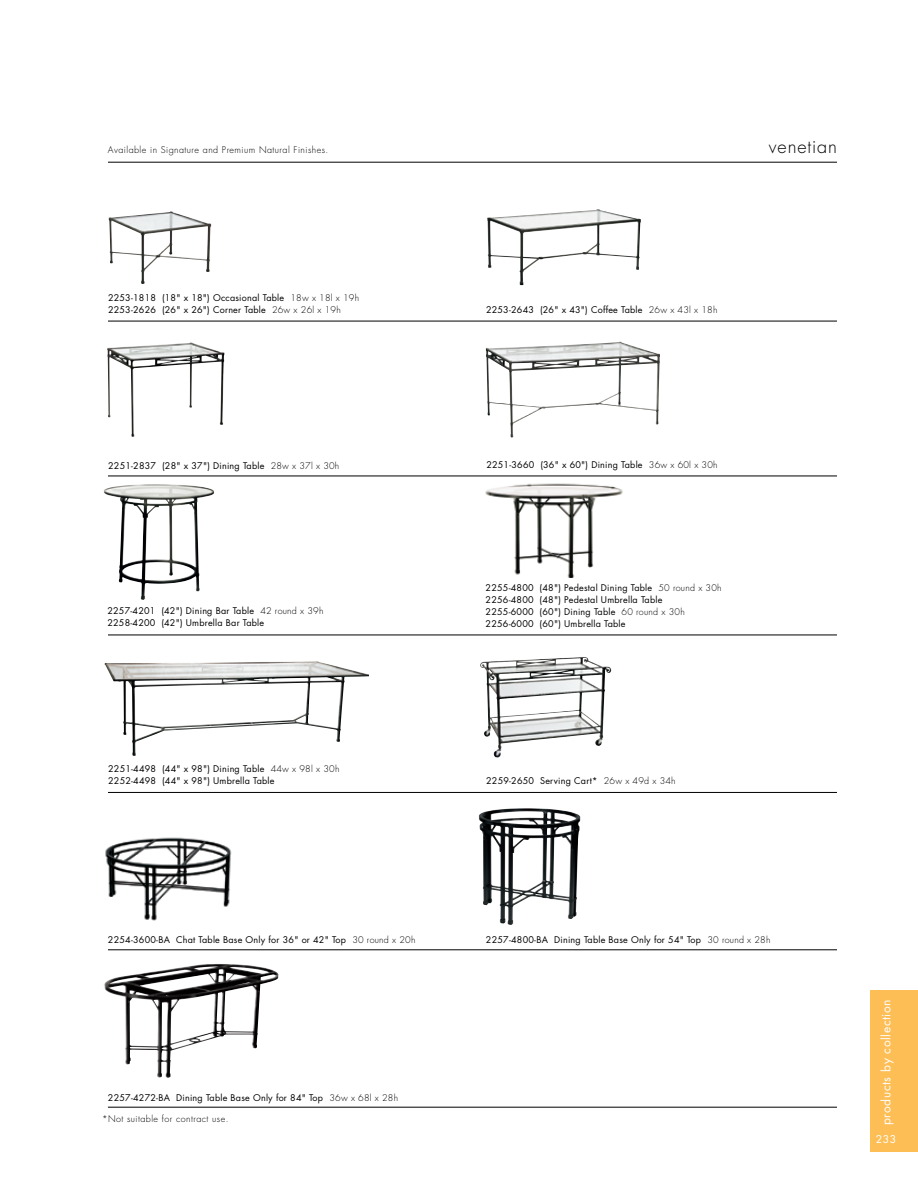
<style>
.page{position:relative;width:918px;height:1188px;background:#fff}
.page>*{position:absolute;margin:0;border:0;box-sizing:border-box;transform-origin:0 0}
.t1{font:300 18px "Futura";letter-spacing:.05em;color:#000}
.t2{font:12px "Futura";letter-spacing:.05em;color:#fff}
.t3{font:10.5px "Futura";color:#fff}
.t4{font:9px/12px "Futura";letter-spacing:.025em;color:#000}
.t5{font:300 9px "Futura";letter-spacing:.05em;color:#000}
.s1{font-weight:300}
</style>
<div class="page">
<hr style="left:108px;top:162px;width:729px;height:1px;background:#000">
<hr style="left:108px;top:1107px;width:729px;height:1px;background:#000">
<hr style="left:108px;top:950px;width:729px;height:1px;background:#000">
<hr style="left:108px;top:792px;width:729px;height:1px;background:#000">
<hr style="left:108px;top:635px;width:729px;height:1px;background:#000">
<hr style="left:108px;top:476px;width:729px;height:1px;background:#000">
<hr style="left:108px;top:321px;width:729px;height:1px;background:#000">
<img style="left:109px;top:211px;width:102px;height:73px">
<img style="left:487px;top:209px;width:154px;height:76px">
<img style="left:105px;top:661px;width:264px;height:95px">
<img style="left:485px;top:483px;width:138px;height:95px">
<img style="left:104px;top:484px;width:110px;height:116px">
<img style="left:107px;top:342px;width:118px;height:95px">
<img style="left:480px;top:657px;width:132px;height:101px">
<img style="left:104px;top:964px;width:174px;height:114px">
<div style="left:870px;top:990px;width:48px;height:162px;background:#fdbe56"></div>
<img style="left:486px;top:342px;width:174px;height:95px">
<img style="left:105px;top:837px;width:127px;height:84px">
<img style="left:479px;top:808px;width:101px;height:117px">
<p class="t5" style="left:108px;top:144px;width:222px">Available in Signature and Premium Natural Finishes.</p>
<p class="t4" style="left:108px;top:292px;width:253px">2253-1818 (18" x 18") Occasional Table <span class="s1">18w x 18l x 19h<br></span>2253-2626 (26" x 26") Corner Table <span class="s1">26w x 26l x 19h</span></p>
<h1 class="t1" style="left:769px;top:134px;width:70px">venetian</h1>
<p class="t4" style="left:486px;top:304px;width:233px">2253-2643 (26" x 43") Coffee Table <span class="s1">26w x 43l x 18h</span></p>
<p class="t4" style="left:108px;top:459px;width:233px">2251-2837 (28" x 37") Dining Table <span class="s1">28w x 37l x 30h</span></p>
<p class="t4" style="left:486px;top:458px;width:233px">2251-3660 (36" x 60") Dining Table <span class="s1">36w x 60l x 30h</span></p>
<p class="t4" style="left:107px;top:605px;width:218px">2257-4201 (42") Dining Bar Table <span class="s1">42 round x 39h<br></span>2258-4200 (42") Umbrella Bar Table</p>
<p class="t4" style="left:108px;top:763px;width:233px">2251-4498 (44" x 98") Dining Table <span class="s1">44w x 98l x 30h<br></span>2252-4498 (44" x 98") Umbrella Table</p>
<p class="t4" style="left:486px;top:581px;width:237px">2255-4800 (48") Pedestal Dining Table <span class="s1">50 round x 30h </span>2256-4800 (48") Pedestal Umbrella Table<br>2255-6000 (60") Dining Table <span class="s1">60 round x 30h </span>2256-6000 (60") Umbrella Table</p>
<p class="t4" style="left:486px;top:774px;width:191px">2259-2650 Serving Cart* <span class="s1">26w x 49d x 34h</span></p>
<p class="t4" style="left:108px;top:934px;width:309px">2254-3600-BA Chat Table Base Only for 36" or 42" Top <span class="s1">30 round x 20h</span></p>
<p class="t4" style="left:108px;top:1091px;width:292px">2257-4272-BA Dining Table Base Only for 84" Top <span class="s1">36w x 68l x 28h</span></p>
<p class="t5" style="left:102px;top:1113px;width:128px">*Not suitable for contract use.</p>
<p class="t4" style="left:486px;top:934px;width:286px">2257-4800-BA Dining Table Base Only for 54" Top <span class="s1">30 round x 28h</span></p>
<h2 class="t2" style="left:878px;top:1125px;width:127px;rotate:-90deg">products by collection</h2>
<p class="t3" style="left:876px;top:1132px;width:22px">233</p>
</div>
